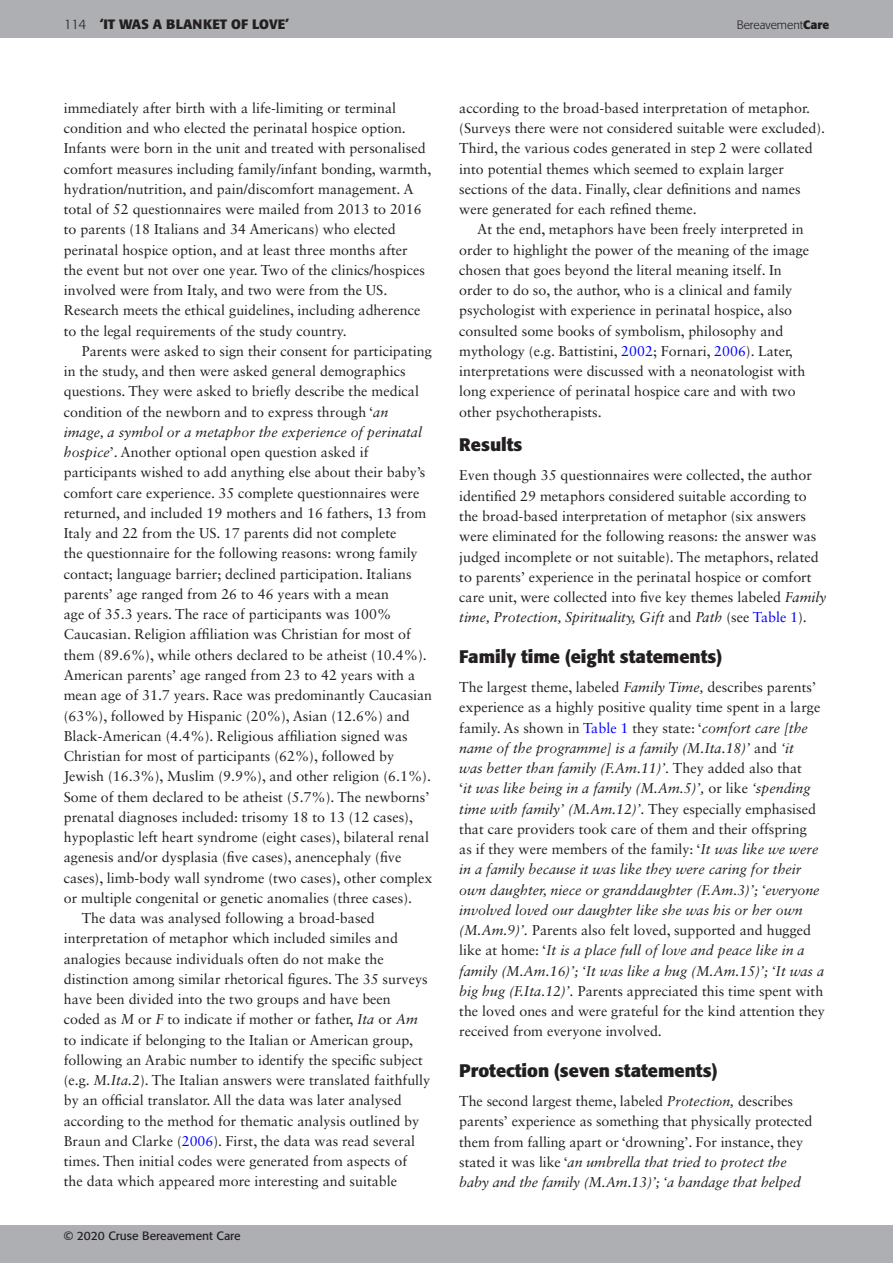
<style>
.page{position:relative;width:893px;height:1263px;background:#fff}
.page>*{position:absolute;margin:0;border:0;box-sizing:border-box;transform-origin:0 0}
.t1{font:700 18px "Formata";color:#231f20}
.t2{font:14.25px/20.2px "Sabon LT Std";color:#231f20}
.t3{font:italic 14.25px/20.2px "Sabon LT Std";color:#231f20}
.t4{font:700 13.5px "Formata";color:#231f20}
.t5{font:12px "Formata";color:#231f20}
.t6{font:300 12px "Formata";color:#231f20}
.s1{font-weight:300}
.s2{font-weight:700}
.s3{font-style:italic}
.s4{color:#00f}
.s5{font-style:normal}
.s6{font-style:normal;color:#00f}
</style>
<div class="page">
<div style="left:0;top:0;width:893px;height:38px;background:#aeafb3"></div>
<div style="left:0;top:1225px;width:893px;height:38px;background:#aeafb3"></div>
<p class="t4" style="left:64px;top:16px;width:227px"><span class="s1">114</span> ‘IT WAS A BLANKET OF LOVE’</p>
<p class="t6" style="left:737px;top:18px;width:94px">Bereavement<span class="s2">Care</span></p>
<p class="t2" style="left:64px;top:98px;width:369px">immediately after birth with a life-limiting or terminal condition and who elected the perinatal hospice option.<br>Infants were born in the unit and treated with personalised comfort measures including family/infant bonding, warmth, hydration/nutrition, and pain/discomfort management. A total of 52 questionnaires were mailed from 2013 to 2016 to parents (18 Italians and 34 Americans) who elected perinatal hospice option, and at least three months after<br>the event but not over one year. Two of the clinics/hospices involved were from Italy, and two were from the US.<br>Research meets the ethical guidelines, including adherence to the legal requirements of the study country.</p>
<p class="t2" style="left:82px;top:341px;width:351px">Parents were asked to sign their consent for participating</p>
<p class="t2" style="left:64px;top:361px;width:343px">in the study, and then were asked general demographics</p>
<p class="t2" style="left:64px;top:381px;width:357px">questions. They were asked to briefly describe the medical</p>
<p class="t2" style="left:64px;top:401px;width:326px">condition of the newborn and to express through ‘<span class="s3">an</span></p>
<p class="t3" style="left:64px;top:422px;width:360px">image, a symbol or a metaphor the experience of perinatal</p>
<p class="t2" style="left:64px;top:442px;width:306px"><span class="s3">hospice</span>’. Another optional open question asked if</p>
<p class="t2" style="left:64px;top:462px;width:363px">participants wished to add anything else about their baby’s</p>
<p class="t2" style="left:64px;top:482px;width:357px">comfort care experience. 35 complete questionnaires were</p>
<p class="t2" style="left:64px;top:503px;width:364px">returned, and included 19 mothers and 16 fathers, 13 from</p>
<p class="t2" style="left:64px;top:523px;width:334px">Italy and 22 from the US. 17 parents did not complete</p>
<p class="t2" style="left:64px;top:543px;width:355px">the questionnaire for the following reasons: wrong family</p>
<p class="t2" style="left:64px;top:563px;width:349px">contact; language barrier; declined participation. Italians</p>
<p class="t2" style="left:64px;top:584px;width:327px">parents’ age ranged from 26 to 46 years with a mean</p>
<p class="t2" style="left:64px;top:604px;width:329px">age of 35.3 years. The race of participants was 100%</p>
<p class="t2" style="left:64px;top:624px;width:349px">Caucasian. Religion affiliation was Christian for most of</p>
<p class="t2" style="left:64px;top:644px;width:364px">them (89.6%), while others declared to be atheist (10.4%).</p>
<p class="t2" style="left:64px;top:665px;width:353px">American parents’ age ranged from 23 to 42 years with a</p>
<p class="t2" style="left:64px;top:685px;width:370px">mean age of 31.7 years. Race was predominantly Caucasian</p>
<p class="t2" style="left:64px;top:705px;width:348px">(63%), followed by Hispanic (20%), Asian (12.6%) and</p>
<p class="t2" style="left:64px;top:725px;width:345px">Black-American (4.4%). Religious affiliation signed was</p>
<p class="t2" style="left:64px;top:746px;width:332px">Christian for most of participants (62%), followed by</p>
<p class="t2" style="left:64px;top:766px;width:369px">Jewish (16.3%), Muslim (9.9%), and other religion (6.1%).</p>
<p class="t2" style="left:64px;top:786px;width:367px">Some of them declared to be atheist (5.7%). The newborns’</p>
<p class="t2" style="left:64px;top:806px;width:351px">prenatal diagnoses included: trisomy 18 to 13 (12 cases),</p>
<p class="t2" style="left:64px;top:827px;width:367px">hypoplastic left heart syndrome (eight cases), bilateral renal</p>
<p class="t2" style="left:64px;top:847px;width:339px">agenesis and/or dysplasia (five cases), anencephaly (five</p>
<p class="t2" style="left:64px;top:867px;width:370px">cases), limb-body wall syndrome (two cases), other complex</p>
<p class="t2" style="left:64px;top:887px;width:350px">or multiple congenital or genetic anomalies (three cases).</p>
<p class="t2" style="left:82px;top:908px;width:294px">The data was analysed following a broad-based</p>
<p class="t2" style="left:64px;top:928px;width:336px">interpretation of metaphor which included similes and</p>
<p class="t2" style="left:64px;top:948px;width:321px">analogies because individuals often do not make the</p>
<p class="t2" style="left:64px;top:968px;width:365px">distinction among similar rhetorical figures. The 35 surveys</p>
<p class="t2" style="left:64px;top:989px;width:329px">have been divided into the two groups and have been</p>
<p class="t2" style="left:64px;top:1009px;width:356px">coded as <span class="s3">M</span> or <span class="s3">F</span> to indicate if mother or father, <span class="s3">Ita</span> or <span class="s3">Am</span></p>
<p class="t2" style="left:64px;top:1029px;width:351px">to indicate if belonging to the Italian or American group,</p>
<p class="t2" style="left:64px;top:1049px;width:360px">following an Arabic number to identify the specific subject</p>
<p class="t2" style="left:64px;top:1070px;width:368px">(e.g. <span class="s3">M.Ita.2</span>). The Italian answers were translated faithfully</p>
<p class="t2" style="left:64px;top:1090px;width:339px">by an official translator. All the data was later analysed</p>
<p class="t2" style="left:64px;top:1110px;width:357px">according to the method for thematic analysis outlined by</p>
<p class="t2" style="left:64px;top:1130px;width:353px">Braun and Clarke (<span class="s4">2006</span>). First, the data was read several</p>
<p class="t2" style="left:64px;top:1151px;width:345px">times. Then initial codes were generated from aspects of</p>
<p class="t2" style="left:64px;top:1171px;width:335px">the data which appeared more interesting and suitable</p>
<p class="t5" style="left:64px;top:1228px;width:178px">© 2020 Cruse Bereavement Care</p>
<p class="t2" style="left:459px;top:98px;width:367px">according to the broad-based interpretation of metaphor. (Surveys there were not considered suitable were excluded).<br>Third, the various codes generated in step 2 were collated into potential themes which seemed to explain larger sections of the data. Finally, clear definitions and names were generated for each refined theme.</p>
<p class="t2" style="left:459px;top:219px;width:351px;text-indent:18px">At the end, metaphors have been freely interpreted in order to highlight the power of the meaning of the image chosen that goes beyond the literal meaning itself. In order to do so, the author, who is a clinical and family psychologist with experience in perinatal hospice, also consulted some books of symbolism, philosophy and mythology (e.g. Battistini, <span class="s4">2002</span>; Fornari, <span class="s4">2006</span>). Later, interpretations were discussed with a neonatologist with long experience of perinatal hospice care and with two other psychotherapists.</p>
<p class="t1" style="left:459px;top:434px;width:65px">Results</p>
<p class="t2" style="left:459px;top:465px;width:369px">Even though 35 questionnaires were collected, the author identified 29 metaphors considered suitable according to the broad-based interpretation of metaphor (six answers were eliminated for the following reasons: the answer was judged incomplete or not suitable). The metaphors, related to parents’ experience in the perinatal hospice or comfort care unit, were collected into five key themes labeled <span class="s3">Family time, Protection, Spirituality, Gift</span> and <span class="s3">Path</span> (see <span class="s4">Table 1</span>).</p>
<p class="t1" style="left:459px;top:645px;width:265px">Family time (eight statements)</p>
<p class="t3" style="left:459px;top:677px;width:367px"><span class="s5">The largest theme, labeled</span> Family Time, <span class="s5">describes parents’ experience as a highly positive quality time spent in a large family. As shown in</span> <span class="s6">Table 1</span> <span class="s5">they state: ‘</span>comfort care [the name of the programme] is a family (M.Ita.18)’ <span class="s5">and</span> ‘it<br>was better than family (F.Am.11)’. <span class="s5">They added also that<br>‘</span>it was like being in a family (M.Am.5)’, <span class="s5">or like</span> ‘spending time with family’ (M.Am.12)’. <span class="s5">They especially emphasised that care providers took care of them and their offspring<br>as if they were members of the family: ‘</span>It was like we were in a family because it was like they were caring for their own daughter, niece or granddaughter (F.Am.3)’; ‘everyone involved loved our daughter like she was his or her own (M.Am.9)’. <span class="s5">Parents also felt loved, supported and hugged like at home: ‘</span>It is a place full of love and peace like in a family (M.Am.16)’; ‘It was like a hug (M.Am.15)’; ‘It was a big hug (F.Ita.12)’. <span class="s5">Parents appreciated this time spent with the loved ones and were grateful for the kind attention they received from everyone involved.</span></p>
<p class="t1" style="left:459px;top:1059px;width:260px">Protection (seven statements)</p>
<p class="t2" style="left:459px;top:1091px;width:355px">The second largest theme, labeled <span class="s3">Protection,</span> describes parents’ experience as something that physically protected them from falling apart or ‘drowning’. For instance, they stated it was like ‘<span class="s3">an umbrella that tried to protect the baby and the family (M.Am.13)’; ‘a bandage that helped</span></p>
</div>
